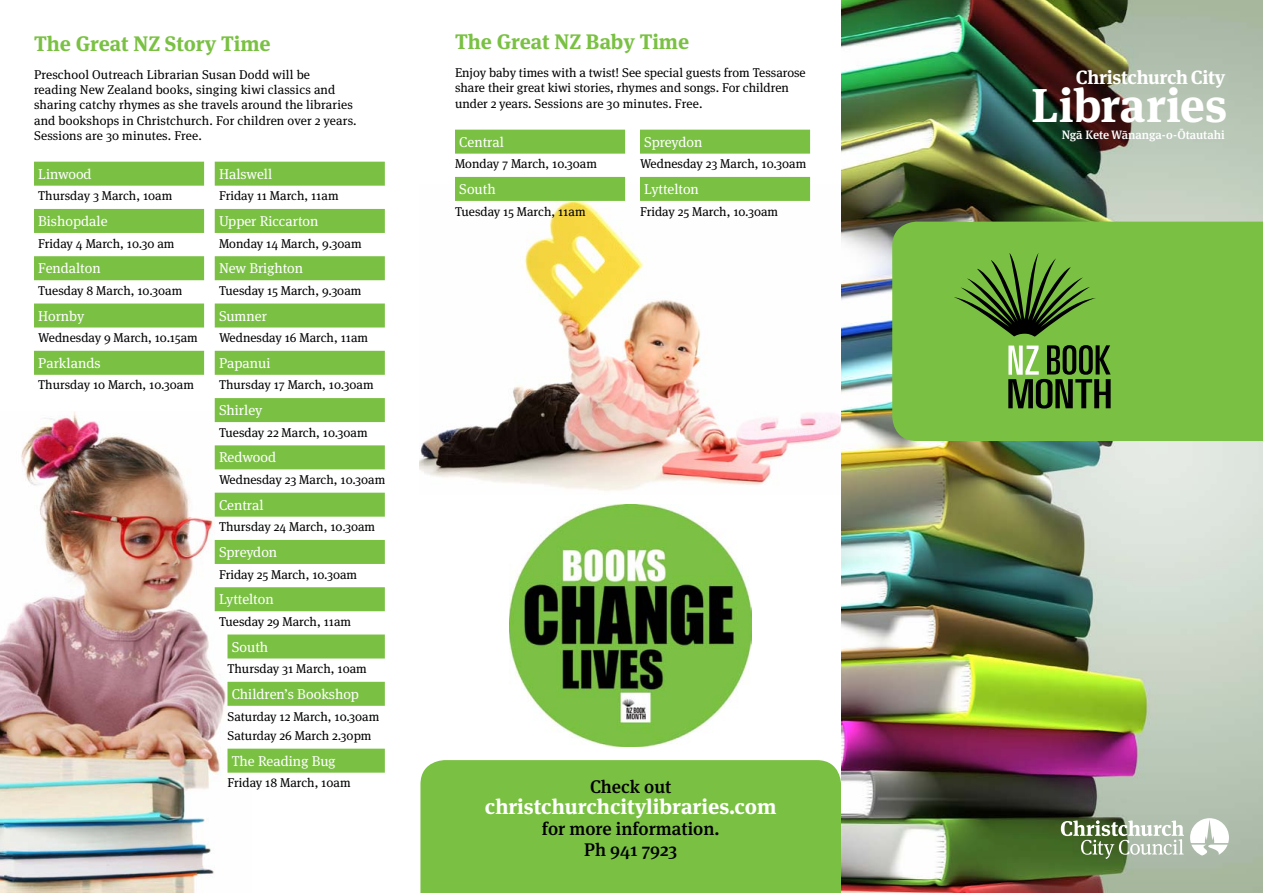
<style>
.page{position:relative;width:1263px;height:893px;background:#fff}
.page>*{position:absolute;margin:0;border:0;box-sizing:border-box;transform-origin:0 0}
.t1{font:700 47.4px "Meta Serif Pro";color:#fff}
.book_month_headings{font:700 21.3px "Meta Serif Pro";color:#fff}
.book_month_headings-2{font:700 21px "Meta Serif Pro";color:#7ac143}
.t2{font:700 19.2px "Meta Serif Pro";letter-spacing:-.01em;color:#fff}
.book_month_headings-3{font:500 18.3px/21px "Meta Serif Pro";color:#000;text-align:center}
.library_name{font:14.25px "Meta Serif Pro";color:#fff}
.body{font:12.75px/15.3px "Meta Serif Pro";color:#000}
.t3{font:500 12.15px "Meta Serif Pro";color:#fff}
</style>
<div class="page">
<img style="left:0;top:411px;width:252px;height:482px">
<img style="left:420px;top:184px;width:421px;height:307px">
<div style="left:420px;top:760px;width:421px;height:133px;background:#7ac143"></div>
<img style="left:842px;top:0;width:421px;height:893px">
<div style="left:892px;top:222px;width:371px;height:219px;background:#7ac143"></div>
<div style="left:943px;top:241px;width:185px;height:181px;background:#7ac143"></div>
<svg style="left:1008px;top:345px;width:102px;height:64px"></svg>
<svg style="left:954px;top:253px;width:142px;height:84px"></svg>
<svg style="left:1190px;top:818px;width:39px;height:38px"></svg>
<svg style="left:1061px;top:820px;width:123px;height:39px"></svg>
<div style="left:34px;top:162px;width:170px;height:24px;background:#7ac143"></div>
<div style="left:34px;top:209px;width:170px;height:24px;background:#7ac143"></div>
<div style="left:34px;top:256px;width:170px;height:24px;background:#7ac143"></div>
<div style="left:34px;top:303px;width:170px;height:24px;background:#7ac143"></div>
<div style="left:34px;top:351px;width:170px;height:24px;background:#7ac143"></div>
<div style="left:215px;top:162px;width:170px;height:24px;background:#7ac143"></div>
<div style="left:215px;top:209px;width:170px;height:24px;background:#7ac143"></div>
<div style="left:215px;top:256px;width:170px;height:24px;background:#7ac143"></div>
<div style="left:215px;top:303px;width:170px;height:24px;background:#7ac143"></div>
<div style="left:215px;top:351px;width:170px;height:24px;background:#7ac143"></div>
<div style="left:215px;top:398px;width:170px;height:24px;background:#7ac143"></div>
<div style="left:215px;top:445px;width:170px;height:24px;background:#7ac143"></div>
<div style="left:215px;top:493px;width:170px;height:24px;background:#7ac143"></div>
<div style="left:215px;top:540px;width:170px;height:24px;background:#7ac143"></div>
<div style="left:215px;top:587px;width:170px;height:24px;background:#7ac143"></div>
<div style="left:227px;top:634px;width:158px;height:24px;background:#7ac143"></div>
<div style="left:227px;top:682px;width:158px;height:24px;background:#7ac143"></div>
<div style="left:227px;top:749px;width:158px;height:24px;background:#7ac143"></div>
<div style="left:455px;top:130px;width:170px;height:24px;background:#7ac143"></div>
<div style="left:455px;top:177px;width:170px;height:24px;background:#7ac143"></div>
<div style="left:640px;top:130px;width:170px;height:24px;background:#7ac143"></div>
<div style="left:640px;top:177px;width:170px;height:24px;background:#7ac143"></div>
<img style="left:509px;top:504px;width:242px;height:242px">
<p class="book_month_headings-2" style="left:34px;top:26px;width:238px">The Great NZ Story Time</p>
<p class="body" style="left:34px;top:66px;width:324px">Preschool Outreach Librarian Susan Dodd will be<br>reading New Zealand books, singing kiwi classics and sharing catchy rhymes as she travels around the libraries and bookshops in Christchurch. For children over 2 years.<br>Sessions are 30 minutes. Free.</p>
<p class="library_name" style="left:38px;top:163px;width:55px">Linwood</p>
<p class="body" style="left:38px;top:188px;width:136px">Thursday 3 March, 10am</p>
<p class="library_name" style="left:38px;top:211px;width:71px">Bishopdale</p>
<p class="body" style="left:38px;top:235px;width:138px">Friday 4 March, 10.30 am</p>
<p class="library_name" style="left:38px;top:258px;width:64px">Fendalton</p>
<p class="body" style="left:38px;top:282px;width:145px">Tuesday 8 March, 10.30am</p>
<p class="library_name" style="left:38px;top:305px;width:48px">Hornby</p>
<p class="body" style="left:38px;top:329px;width:161px">Wednesday 9 March, 10.15am</p>
<p class="library_name" style="left:38px;top:353px;width:64px">Parklands</p>
<p class="body" style="left:38px;top:377px;width:157px">Thursday 10 March, 10.30am</p>
<p class="library_name" style="left:219px;top:163px;width:55px">Halswell</p>
<p class="body" style="left:219px;top:188px;width:121px">Friday 11 March, 11am</p>
<p class="library_name" style="left:219px;top:211px;width:101px">Upper Riccarton</p>
<p class="body" style="left:219px;top:235px;width:144px">Monday 14 March, 9.30am</p>
<p class="library_name" style="left:219px;top:258px;width:85px">New Brighton</p>
<p class="body" style="left:219px;top:282px;width:144px">Tuesday 15 March, 9.30am</p>
<p class="library_name" style="left:219px;top:305px;width:49px">Sumner</p>
<p class="body" style="left:219px;top:329px;width:151px">Wednesday 16 March, 11am</p>
<p class="library_name" style="left:219px;top:353px;width:53px">Papanui</p>
<p class="body" style="left:219px;top:377px;width:156px">Thursday 17 March, 10.30am</p>
<p class="library_name" style="left:219px;top:400px;width:45px">Shirley</p>
<p class="body" style="left:219px;top:424px;width:150px">Tuesday 22 March, 10.30am</p>
<p class="library_name" style="left:219px;top:447px;width:59px">Redwood</p>
<p class="body" style="left:219px;top:471px;width:168px">Wednesday 23 March, 10.30am</p>
<p class="library_name" style="left:219px;top:494px;width:46px">Central</p>
<p class="body" style="left:219px;top:519px;width:158px">Thursday 24 March, 10.30am</p>
<p class="library_name" style="left:219px;top:542px;width:60px">Spreydon</p>
<p class="body" style="left:219px;top:566px;width:140px">Friday 25 March, 10.30am</p>
<p class="library_name" style="left:219px;top:589px;width:56px">Lyttelton</p>
<p class="body" style="left:219px;top:613px;width:134px">Tuesday 29 March, 11am</p>
<p class="library_name" style="left:232px;top:636px;width:38px">South</p>
<p class="body" style="left:227px;top:660px;width:141px">Thursday 31 March, 10am</p>
<p class="library_name" style="left:232px;top:683px;width:129px">Children’s Bookshop</p>
<p class="body" style="left:227px;top:708px;width:153px">Saturday 12 March, 10.30am</p>
<p class="body" style="left:227px;top:727px;width:145px">Saturday 26 March 2.30pm</p>
<p class="library_name" style="left:232px;top:750px;width:105px">The Reading Bug</p>
<p class="body" style="left:227px;top:775px;width:125px">Friday 18 March, 10am</p>
<p class="book_month_headings-2" style="left:455px;top:25px;width:236px">The Great NZ Baby Time</p>
<p class="body" style="left:455px;top:64px;width:352px">Enjoy baby times with a twist! See special guests from Tessarose share their great kiwi stories, rhymes and songs. For children under 2 years. Sessions are 30 minutes. Free.</p>
<p class="library_name" style="left:459px;top:131px;width:46px">Central</p>
<p class="body" style="left:455px;top:156px;width:144px">Monday 7 March, 10.30am</p>
<p class="library_name" style="left:459px;top:179px;width:38px">South</p>
<p class="body" style="left:455px;top:203px;width:132px">Tuesday 15 March, 11am</p>
<p class="library_name" style="left:644px;top:131px;width:60px">Spreydon</p>
<p class="body" style="left:640px;top:156px;width:168px">Wednesday 23 March, 10.30am</p>
<p class="library_name" style="left:644px;top:179px;width:56px">Lyttelton</p>
<p class="body" style="left:640px;top:203px;width:140px">Friday 25 March, 10.30am</p>
<p class="book_month_headings-3" style="left:590px;top:774px;width:83px">Check out</p>
<p class="book_month_headings" style="left:485px;top:789px;width:293px">christchurchcitylibraries.com</p>
<p class="book_month_headings-3" style="left:542px;top:816px;width:179px">for more information.<br>Ph 941 7923</p>
<p class="t2" style="left:1076px;top:62px;width:151px">Christchurch City</p>
<p class="t1" style="left:1031px;top:68px;width:197px">Libraries</p>
<p class="t3" style="left:1062px;top:125px;width:165px">Ngā Kete Wānanga-o-Ōtautahi</p>
</div>
